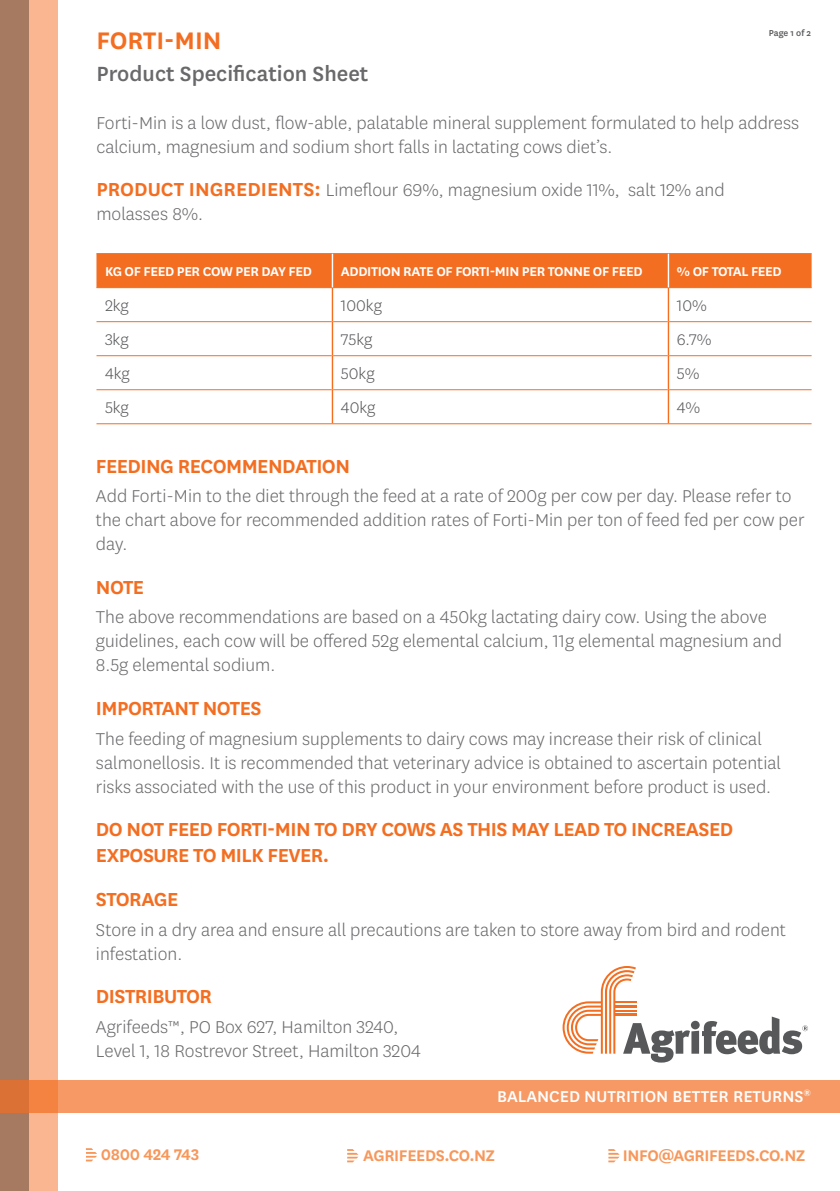
<style>
.page{position:relative;width:840px;height:1191px;background:#fff}
.page>*{position:absolute;margin:0;border:0;box-sizing:border-box;transform-origin:0 0}
.Heading_1{font:600 28px "National";color:#f36e21}
.Body_copy{font:500 24px "National";color:#69696c}
.Heading_2{font:600 22px/26.4px "National";letter-spacing:-.025em;color:#f36e21}
.Body_copy-2{font:300 20px/24px "National";color:#69696c}
.Heading_2-2{font:300 20px/24px "National";color:#69696c}
.t1{font:500 18.4px "National";color:#fff}
.t2{font:600 18px "National";letter-spacing:-.02em;color:#f7975a}
.Table_body{font:300 18px "National";color:#57585a}
.Table_headers{font:600 15px "National";letter-spacing:-.025em;color:#fff}
.t3{font:500 10px "National";color:#57585a}
.s1{font-weight:600;font-size:22px;color:#f36e21}
</style>
<div class="page">
<div style="left:0;top:0;width:57px;height:1191px;background:#f9b690"></div>
<div style="left:0;top:0;width:29px;height:1191px;background:#a67a60"></div>
<div style="left:0;top:1080px;width:839px;height:32px;background:#f69964"></div>
<svg style="left:86px;top:1148px;width:11px;height:13px"></svg>
<svg style="left:347px;top:1149px;width:11px;height:13px"></svg>
<svg style="left:608px;top:1149px;width:11px;height:13px"></svg>
<svg style="left:562px;top:966px;width:245px;height:96px"></svg>
<div style="left:96px;top:254px;width:715px;height:33px;background:#f36e21"></div>
<hr style="left:96px;top:253px;width:236px;height:1px;background:#f36e21">
<hr style="left:332px;top:253px;width:336px;height:1px;background:#f36e21">
<hr style="left:668px;top:253px;width:143px;height:1px;background:#f36e21">
<hr style="left:96px;top:287px;width:236px;height:1px;background:#f36e21">
<hr style="left:332px;top:287px;width:336px;height:1px;background:#f36e21">
<hr style="left:668px;top:287px;width:143px;height:1px;background:#f36e21">
<hr style="left:96px;top:321px;width:235px;height:1px;background:#f36e21">
<hr style="left:333px;top:321px;width:334px;height:1px;background:#f36e21">
<hr style="left:668px;top:321px;width:143px;height:1px;background:#f36e21">
<hr style="left:96px;top:355px;width:235px;height:1px;background:#f36e21">
<hr style="left:333px;top:355px;width:334px;height:1px;background:#f36e21">
<hr style="left:668px;top:355px;width:143px;height:1px;background:#f36e21">
<hr style="left:96px;top:389px;width:235px;height:1px;background:#f36e21">
<hr style="left:333px;top:389px;width:334px;height:1px;background:#f36e21">
<hr style="left:668px;top:389px;width:143px;height:1px;background:#f36e21">
<hr style="left:96px;top:423px;width:236px;height:1px;background:#f36e21">
<hr style="left:332px;top:423px;width:336px;height:1px;background:#f36e21">
<hr style="left:668px;top:423px;width:143px;height:1px;background:#f36e21">
<hr style="left:331px;top:254px;width:2px;height:33px;background:#fff">
<hr style="left:667px;top:254px;width:1px;height:33px;background:#fff">
<hr style="left:331px;top:288px;width:2px;height:34px;background:#f36e21">
<hr style="left:667px;top:288px;width:1px;height:34px;background:#f36e21">
<hr style="left:331px;top:322px;width:2px;height:34px;background:#f36e21">
<hr style="left:667px;top:322px;width:1px;height:34px;background:#f36e21">
<hr style="left:331px;top:356px;width:2px;height:34px;background:#f36e21">
<hr style="left:667px;top:356px;width:1px;height:34px;background:#f36e21">
<hr style="left:331px;top:390px;width:2px;height:33px;background:#f36e21">
<hr style="left:667px;top:390px;width:1px;height:33px;background:#f36e21">
<p class="t3" style="left:768px;top:26px;width:44px">Page 1 of 2</p>
<p class="Heading_1" style="left:96px;top:21px;width:127px">FORTI-MIN</p>
<p class="Body_copy" style="left:96px;top:57px;width:273px">Product Specification Sheet</p>
<p class="Body_copy-2" style="left:96px;top:110px;width:703px">Forti-Min is a low dust, flow-able, palatable mineral supplement formulated to help address calcium, magnesium and sodium short falls in lactating cows diet’s.</p>
<p class="Heading_2-2" style="left:96px;top:178px;width:629px"><span class="s1">PRODUCT INGREDIENTS:</span> Limeflour 69%, magnesium oxide 11%, salt 12% and molasses 8%.</p>
<p class="Table_headers" style="left:105px;top:261px;width:208px">KG OF FEED PER COW PER DAY FED</p>
<p class="Table_headers" style="left:341px;top:261px;width:303px">ADDITION RATE OF FORTI-MIN PER TONNE OF FEED</p>
<p class="Table_headers" style="left:676px;top:261px;width:106px">% OF TOTAL FEED</p>
<p class="Table_body" style="left:105px;top:295px;width:25px">2kg</p>
<p class="Table_body" style="left:341px;top:295px;width:42px">100kg</p>
<p class="Table_body" style="left:676px;top:295px;width:31px">10%</p>
<p class="Table_body" style="left:105px;top:329px;width:25px">3kg</p>
<p class="Table_body" style="left:341px;top:329px;width:33px">75kg</p>
<p class="Table_body" style="left:676px;top:329px;width:36px">6.7%</p>
<p class="Table_body" style="left:105px;top:363px;width:26px">4kg</p>
<p class="Table_body" style="left:341px;top:363px;width:35px">50kg</p>
<p class="Table_body" style="left:676px;top:363px;width:24px">5%</p>
<p class="Table_body" style="left:105px;top:397px;width:25px">5kg</p>
<p class="Table_body" style="left:341px;top:397px;width:36px">40kg</p>
<p class="Table_body" style="left:676px;top:397px;width:25px">4%</p>
<p class="Heading_2" style="left:96px;top:451px;width:255px">FEEDING RECOMMENDATION</p>
<p class="Body_copy-2" style="left:96px;top:483px;width:709px">Add Forti-Min to the diet through the feed at a rate of 200g per cow per day. Please refer to the chart above for recommended addition rates of Forti-Min per ton of feed fed per cow per day.</p>
<p class="Heading_2" style="left:96px;top:572px;width:50px">NOTE</p>
<p class="Body_copy-2" style="left:96px;top:605px;width:687px">The above recommendations are based on a 450kg lactating dairy cow. Using the above guidelines, each cow will be offered 52g elemental calcium, 11g elemental magnesium and<br>8.5g elemental sodium.</p>
<p class="Heading_2" style="left:96px;top:693px;width:167px">IMPORTANT NOTES</p>
<p class="Body_copy-2" style="left:96px;top:726px;width:686px">The feeding of magnesium supplements to dairy cows may increase their risk of clinical salmonellosis. It is recommended that veterinary advice is obtained to ascertain potential risks associated with the use of this product in your environment before product is used.</p>
<p class="Heading_2" style="left:96px;top:814px;width:638px">DO NOT FEED FORTI-MIN TO DRY COWS AS THIS MAY LEAD TO INCREASED<br>EXPOSURE TO MILK FEVER.</p>
<p class="Heading_2" style="left:96px;top:884px;width:84px">STORAGE</p>
<p class="Body_copy-2" style="left:96px;top:917px;width:691px">Store in a dry area and ensure all precautions are taken to store away from bird and rodent infestation.</p>
<p class="Heading_2" style="left:96px;top:981px;width:118px">DISTRIBUTOR</p>
<p class="Body_copy-2" style="left:96px;top:1014px;width:326px">Agrifeeds™, PO Box 627, Hamilton 3240,<br>Level 1, 18 Rostrevor Street, Hamilton 3204</p>
<p class="t1" style="left:497px;top:1084px;width:315px">BALANCED NUTRITION BETTER RETURNS<sup>®</sup></p>
<p class="t2" style="left:101px;top:1142px;width:100px">0800 424 743</p>
<p class="t2" style="left:363px;top:1142px;width:133px">AGRIFEEDS.CO.NZ</p>
<p class="t2" style="left:622px;top:1142px;width:184px">INFO@AGRIFEEDS.CO.NZ</p>
</div>
